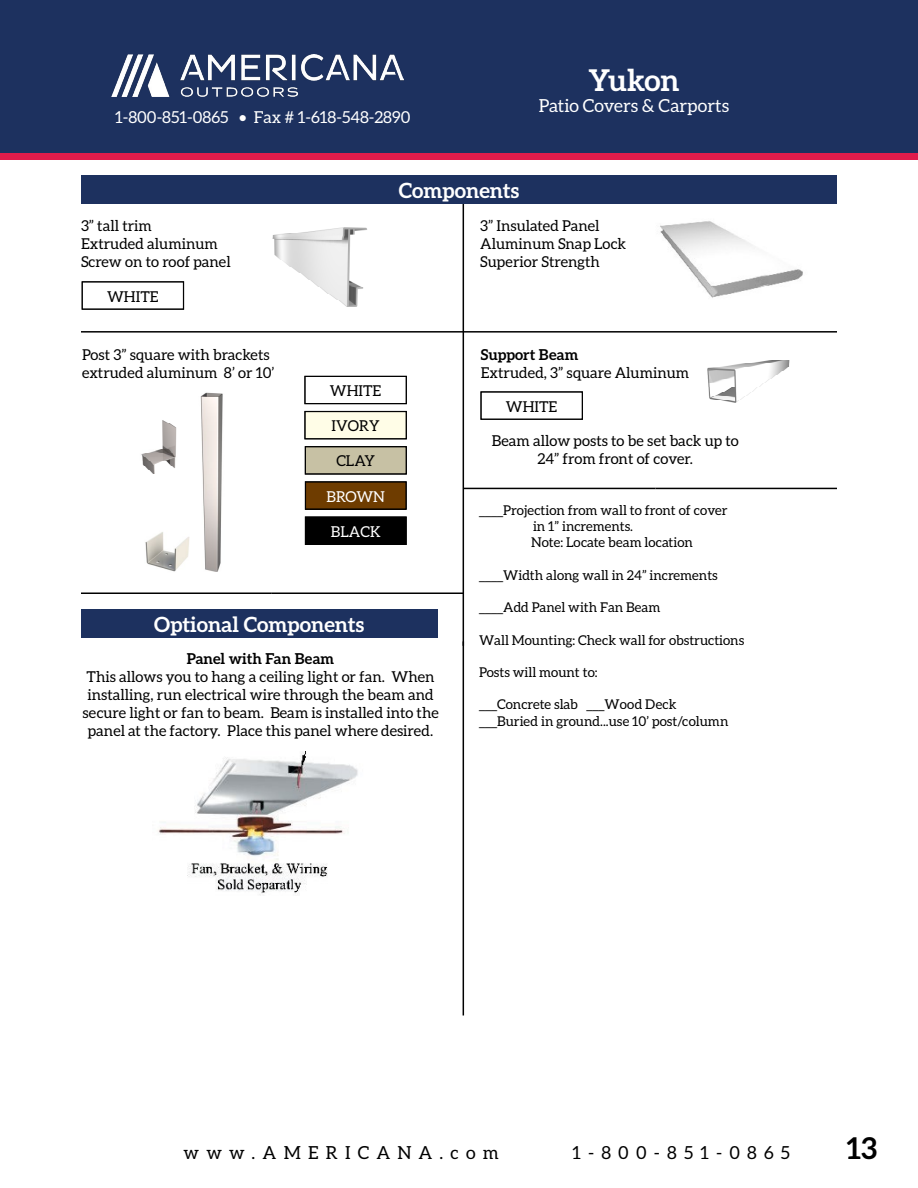
<style>
.page{position:relative;width:918px;height:1188px;background:#fff}
.page>*{position:absolute;margin:0;border:0;box-sizing:border-box;transform-origin:0 0}
.t1{font:700 30px "Aleo";letter-spacing:-.015em;color:#fff}
.t2{font:700 30px "Aleo";color:#000}
.t3{font:700 21px "Aleo";color:#fff}
.t4{font:18px "Aleo";letter-spacing:.4em;color:#000}
.t5{font:18px "Aleo";color:#fff}
.t6{font:16.5px "Aleo";color:#fff}
.t7{font:15px/18px "Aleo";color:#000}
.t8{font:700 15px "Aleo";color:#000}
.t9{font:15px "Aleo";color:#fff}
.t10{font:13.5px/16.2px "Aleo";color:#000}
.s1{font-family:"Open Sans"}
</style>
<div class="page">
<div style="left:0;top:0;width:918px;height:157px;background:#1d315f"></div>
<div style="left:0;top:153px;width:918px;height:7px;background:#e11c4b"></div>
<img style="left:112px;top:55px;width:292px;height:41px">
<img style="left:158px;top:751px;width:200px;height:144px">
<img style="left:272px;top:227px;width:95px;height:80px">
<img style="left:660px;top:221px;width:143px;height:77px">
<hr style="left:463px;top:198px;width:1px;height:448px;background:#000">
<hr style="left:81px;top:331px;width:381px;height:2px;background:#000">
<hr style="left:462px;top:331px;width:375px;height:2px;background:#000">
<hr style="left:463px;top:641px;width:1px;height:374px;background:#000">
<hr style="left:81px;top:592px;width:191px;height:2px;background:#000">
<hr style="left:272px;top:593px;width:191px;height:1px;background:#000">
<hr style="left:464px;top:488px;width:191px;height:1px;background:#000">
<hr style="left:655px;top:488px;width:182px;height:1px;background:#000">
<div style="left:81px;top:175px;width:756px;height:29px;background:#1d315f"></div>
<svg style="left:183px;top:282px;width:1px;height:27px"></svg>
<img style="left:200px;top:392px;width:23px;height:180px">
<img style="left:141px;top:420px;width:36px;height:54px">
<img style="left:145px;top:532px;width:45px;height:40px">
<svg style="left:406px;top:376px;width:1px;height:28px"></svg>
<div style="left:305px;top:376px;width:101px;height:28px;border:1px solid #000"></div>
<div style="left:305px;top:411px;width:102px;height:28px;background:#fffde7"></div>
<div style="left:305px;top:412px;width:101px;height:27px;border:1px solid #000"></div>
<div style="left:305px;top:482px;width:99px;height:27px;background:#6e3c00"></div>
<div style="left:306px;top:482px;width:100px;height:27px;border:1px solid #000"></div>
<div style="left:305px;top:517px;width:101px;height:28px;background:#000"></div>
<div style="left:306px;top:517px;width:100px;height:27px;border:1px solid #000"></div>
<div style="left:305px;top:446px;width:102px;height:28px;background:#c7c1a4"></div>
<div style="left:305px;top:447px;width:101px;height:27px;border:1px solid #000"></div>
<div style="left:81px;top:609px;width:356px;height:28px;background:#1d315f"></div>
<img style="left:707px;top:360px;width:83px;height:43px">
<svg style="left:582px;top:392px;width:1px;height:27px"></svg>
<p class="t6" style="left:115px;top:108px;width:297px">1-800-851-0865 • Fax # 1-618-548-2890</p>
<h1 class="t1" style="left:588px;top:62px;width:93px">Yukon</h1>
<p class="t5" style="left:539px;top:95px;width:192px">Patio Covers &amp; Carports</p>
<h2 class="t3" style="left:399px;top:178px;width:122px">Components</h2>
<p class="t7" style="left:81px;top:216px;width:151px">3” tall trim<br>Extruded aluminum<br>Screw on to roof panel</p>
<p class="t7" style="left:480px;top:216px;width:148px">3” Insulated Panel<br>Aluminum Snap Lock<br>Superior Strength</p>
<p class="t7" style="left:107px;top:287px;width:53px">WHITE</p>
<p class="t7" style="left:82px;top:345px;width:194px">Post 3” square with brackets extruded aluminum 8’ or 10’</p>
<p class="t7" style="left:330px;top:382px;width:53px">WHITE</p>
<p class="t7" style="left:332px;top:417px;width:50px">IVORY</p>
<p class="t7" style="left:336px;top:452px;width:40px">CLAY</p>
<p class="t9" style="left:327px;top:488px;width:60px">BROWN</p>
<p class="t9" style="left:331px;top:523px;width:51px">BLACK</p>
<h2 class="t3" style="left:154px;top:612px;width:212px">Optional Components</h2>
<p class="t8" style="left:187px;top:650px;width:149px">Panel with Fan Beam</p>
<p class="t7" style="left:82px;top:668px;width:358px;text-align:center">This allows you to hang a ceiling light or fan. When installing, run electrical wire through the beam and secure light or fan to beam. Beam is installed into the panel at the factory. Place this panel where desired.</p>
<p class="t8" style="left:481px;top:346px;width:99px">Support Beam</p>
<p class="t7" style="left:481px;top:363px;width:210px">Extruded, 3” square Aluminum</p>
<p class="t7" style="left:506px;top:397px;width:53px">WHITE</p>
<p class="t7" style="left:492px;top:432px;width:248px;text-align:center">Beam allow posts to be set back up to<br>24” from front of cover.</p>
<p class="t10" style="left:531px;top:502px;width:198px;text-indent:-52px"><span class="s1">____</span>Projection from wall to front of cover in 1” increments.<br>Note: Locate beam location</p>
<p class="t10" style="left:479px;top:567px;width:240px"><span class="s1">____</span>Width along wall in 24” increments</p>
<p class="t10" style="left:479px;top:599px;width:183px"><span class="s1">____</span>Add Panel with Fan Beam</p>
<p class="t10" style="left:479px;top:632px;width:267px">Wall Mounting: Check wall for obstructions</p>
<p class="t10" style="left:479px;top:664px;width:120px">Posts will mount to:</p>
<p class="t10" style="left:479px;top:696px;width:251px"><span class="s1">___</span>Concrete slab <span class="s1">___</span>Wood Deck <span class="s1">___</span>Buried in ground...use 10’ post/column</p>
<p class="t4" style="left:184px;top:1142px;width:317px">www.AMERICANA.com</p>
<p class="t4" style="left:573px;top:1142px;width:219px">1-800-851-0865</p>
<h1 class="t2" style="left:847px;top:1131px;width:32px">13</h1>
</div>
